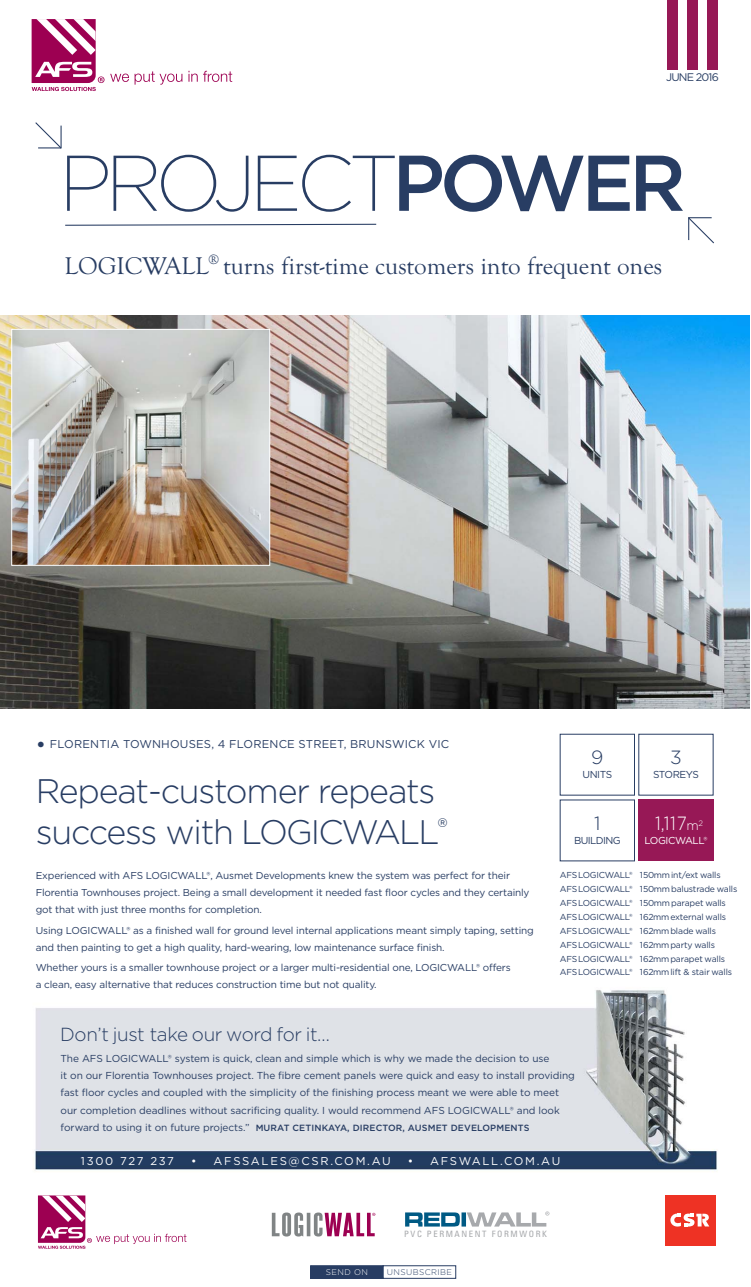
<style>
.page{position:relative;width:751px;height:1287px;background:#fff}
.page>*{position:absolute;margin:0;border:0;box-sizing:border-box;transform-origin:0 0}
.t1{font:200 78.8px "Gotham";letter-spacing:-.08em;color:#283d63}
.t2{font:300 34px/41.1px "Gotham";letter-spacing:-.035em;color:#283d63}
.t3{font:25px "Goudy Old Style T";color:#283d63}
.t4{font:300 19.1px "Gotham";color:#fff;scale:.9 1}
.t5{font:300 19.1px "Gotham";color:#283d63}
.t6{font:300 18.9px "Gotham";letter-spacing:-.02em;color:#283d63}
.t7{font:11.3px "Gotham";letter-spacing:.015em;color:#283d63}
.t8{font:11.3px "Gotham";letter-spacing:.15em;color:#fff}
.t9{font:11px "Gotham";letter-spacing:-.075em;color:#283d63}
.t10{font:10.1px/17.4px "Gotham";letter-spacing:-.005em;color:#283d63}
.t11{font:10.1px "Gotham";letter-spacing:-.04em;color:#fff}
.t12{font:10.1px "Gotham";letter-spacing:-.06em;color:#283d63}
.t13{font:10.1px "Gotham";letter-spacing:-.05em;color:#283d63}
.t14{font:10px/17px "Gotham";letter-spacing:-.015em;color:#283d63}
.t15{font:500 9px "Gotham";letter-spacing:.015em;color:#283d63}
.t16{font:condensed 8.7px "Univers";letter-spacing:.18em;color:#a7a9ac}
.t17{font:8.6px/13.9px "Gotham";letter-spacing:-.03em;color:#283d63}
.t18{font:300 8.2px "Gotham";letter-spacing:.05em;color:#283d63}
.t19{font:300 8.2px "Gotham";letter-spacing:.05em;color:#fff}
.s1{font-weight:500}
.s2{font-size:21.4px}
.s3{font-size:13px}
.s4{font-weight:400;font-size:10.1px}
</style>
<div class="page">
<img style="left:35px;top:990px;width:682px;height:180px">
<svg style="left:32px;top:19px;width:72px;height:72px"></svg>
<svg style="left:110px;top:71px;width:122px;height:14px"></svg>
<svg style="left:35px;top:122px;width:27px;height:27px"></svg>
<div style="left:667px;top:0;width:10px;height:69px;background:#971856"></div>
<div style="left:687px;top:0;width:10px;height:69px;background:#971856"></div>
<div style="left:707px;top:0;width:10px;height:69px;background:#971856"></div>
<svg style="left:688px;top:217px;width:26px;height:27px"></svg>
<svg style="left:65px;top:223px;width:312px;height:3px"></svg>
<div style="left:311px;top:1265px;width:72px;height:12px;background:#283d63"></div>
<div style="left:310px;top:1265px;width:73px;height:13px;border:1px solid #283d63"></div>
<div style="left:383px;top:1265px;width:73px;height:13px;border:1px solid #283d63"></div>
<svg style="left:38px;top:1195px;width:148px;height:53px"></svg>
<svg style="left:272px;top:1212px;width:103px;height:24px"></svg>
<svg style="left:405px;top:1211px;width:144px;height:15px"></svg>
<svg style="left:665px;top:1195px;width:51px;height:51px"></svg>
<div style="left:664px;top:1195px;width:50px;height:50px;background:#ee3224"></div>
<svg style="left:670px;top:1213px;width:39px;height:14px"></svg>
<img style="left:0;top:316px;width:749px;height:393px">
<img style="left:13px;top:331px;width:255px;height:233px">
<div style="left:11px;top:329px;width:259px;height:237px;border:1px solid #fff"></div>
<div style="left:638px;top:799px;width:75px;height:62px;background:#971856"></div>
<p class="t9" style="left:666px;top:73px;width:54px">JUNE 2016</p>
<h1 class="t1" style="left:59px;top:146px;width:628px">PROJECT<span class="s1">POWER</span></h1>
<h3 class="t3" style="left:64px;top:251px;width:599px">LOGICWALL<sup>®</sup> turns first-time customers into frequent ones</h3>
<p class="t7" style="left:36px;top:740px;width:415px"><span class="s2">•</span> FLORENTIA TOWNHOUSES, 4 FLORENCE STREET, BRUNSWICK VIC</p>
<h2 class="t2" style="left:36px;top:772px;width:413px">Repeat-customer repeats success with LOGICWALL<sup>®</sup></h2>
<p class="t14" style="left:36px;top:867px;width:495px">Experienced with AFS LOGICWALL®, Ausmet Developments knew the system was perfect for their<br>Florentia Townhouses project. Being a small development it needed fast floor cycles and they certainly got that with just three months for completion.</p>
<p class="t14" style="left:36px;top:922px;width:499px">Using LOGICWALL® as a finished wall for ground level internal applications meant simply taping, setting and then painting to get a high quality, hard-wearing, low maintenance surface finish.</p>
<p class="t14" style="left:36px;top:959px;width:476px">Whether yours is a smaller townhouse project or a larger multi-residential one, LOGICWALL® offers a clean, easy alternative that reduces construction time but not quality.</p>
<h3 class="t6" style="left:60px;top:1027px;width:271px">Don’t just take our word for it…</h3>
<h3 class="t5" style="left:591px;top:750px;width:14px">9</h3>
<p class="t10" style="left:582px;top:766px;width:31px">UNITS</p>
<h3 class="t5" style="left:594px;top:816px;width:8px">1</h3>
<p class="t12" style="left:574px;top:836px;width:48px">BUILDING</p>
<h3 class="t5" style="left:670px;top:750px;width:13px">3</h3>
<p class="t13" style="left:652px;top:771px;width:47px">STOREYS</p>
<h3 class="t4" style="left:655px;top:816px;width:55px">1,117<span class="s3">m</span><sup>2</sup></h3>
<p class="t11" style="left:644px;top:836px;width:64px">LOGICWALL®</p>
<p class="t17" style="left:559px;top:868px;width:179px">AFSLOGICWALL® 150mmint/ext walls AFSLOGICWALL® 150mmbalustrade walls AFSLOGICWALL® 150mmparapet walls AFSLOGICWALL® 162mmexternal walls AFSLOGICWALL® 162mmblade walls AFSLOGICWALL® 162mmparty walls AFSLOGICWALL® 162mmparapet walls AFSLOGICWALL® 162mmlift &amp; stair walls</p>
<p class="t10" style="left:61px;top:1049px;width:515px">The AFS LOGICWALL® system is quick, clean and simple which is why we made the decision to use<br>it on our Florentia Townhouses project. The fibre cement panels were quick and easy to install providing fast floor cycles and coupled with the simplicity of the finishing process meant we were able to meet our completion deadlines without sacrificing quality. I would recommend AFS LOGICWALL® and look</p>
<p class="t15" style="left:61px;top:1124px;width:470px"><span class="s4">forward to using it on future projects.”</span> MURAT CETINKAYA, DIRECTOR, AUSMET DEVELOPMENTS</p>
<p class="t8" style="left:81px;top:1156px;width:94px">1300 727 237</p>
<p class="t8" style="left:191px;top:1156px;width:201px">• AFSSALES@CSR.COM.AU</p>
<p class="t8" style="left:407px;top:1156px;width:154px">• AFSWALL.COM.AU</p>
<p class="t16" style="left:404px;top:1230px;width:144px">PVC PERMANENT FORMWORK</p>
<p class="t19" style="left:326px;top:1268px;width:44px">SEND ON</p>
<p class="t18" style="left:387px;top:1268px;width:67px">UNSUBSCRIBE</p>
</div>
